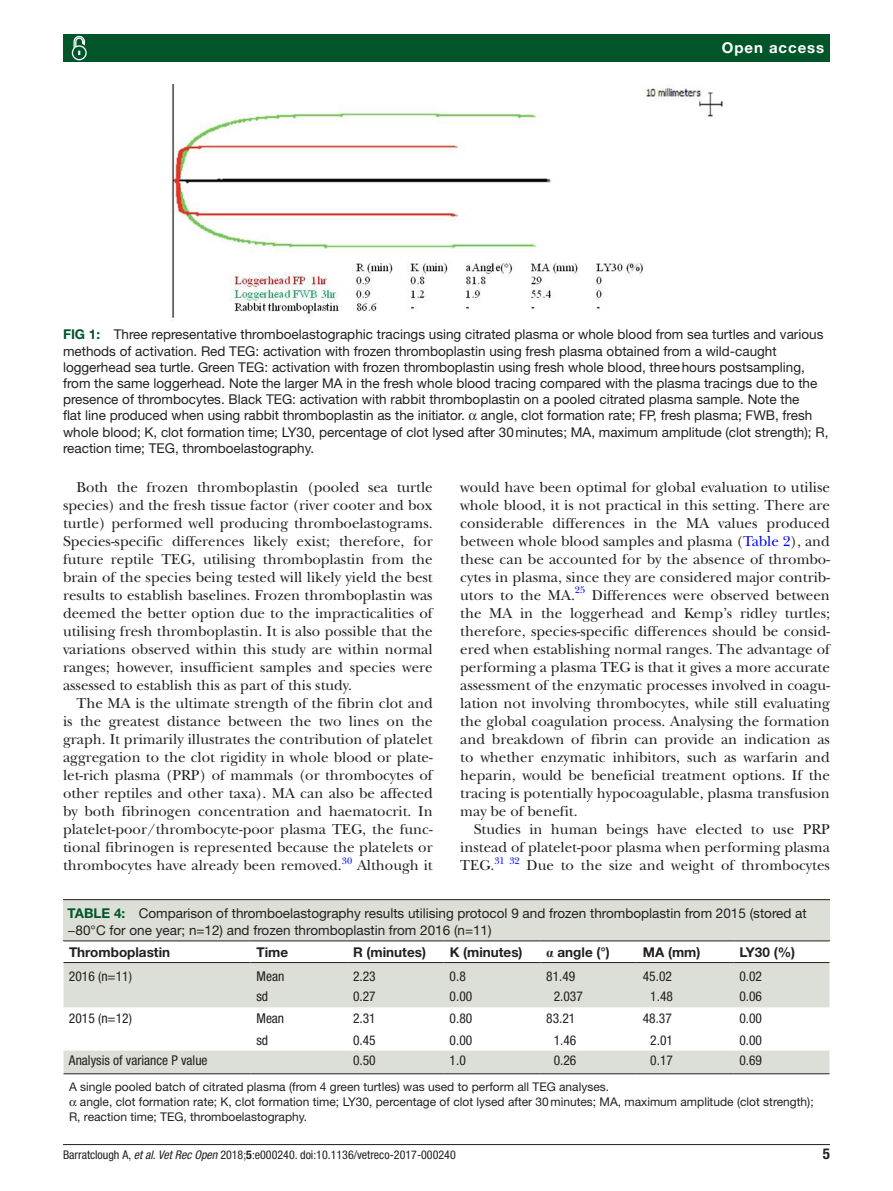
<style>
.page{position:relative;width:893px;height:1191px;background:#fff}
.page>*{position:absolute;margin:0;border:0;box-sizing:border-box;transform-origin:0 0}
.t1{font:15px/18px "New Baskerville";color:#231f20;text-align:justify}
.t2{font:700 15px "Helvetica Neue LT Std";letter-spacing:.065em;color:#fff}
.t3{font:700 condensed 15px "Helvetica Neue LT Std";color:#231f20}
.t4{font:13.5px/16.2px "Helvetica Neue LT Std";color:#231f20}
.t5{font:condensed 13.5px "Helvetica Neue LT Std";color:#231f20}
.t6{font:700 13.5px "Helvetica Neue LT Std";color:#231f20}
.t7{font:12px "Helvetica Neue LT Std";color:#231f20}
.t8{font:condensed 12px "Helvetica Neue LT Std";color:#231f20}
.t9{font:9.9px "New Baskerville";color:#00f}
.s1{font-weight:700;color:#005529}
.s2{color:#00f}
.s3{font-family:"Times New Roman"}
.s4{font-style:italic}
.s5{font-weight:700}
</style>
<div class="page">
<div style="left:63px;top:34px;width:767px;height:27px;background:#005529"></div>
<hr style="left:63px;top:1144px;width:767px;height:1px;background:#231f20">
<svg style="left:71px;top:35px;width:16px;height:26px"></svg>
<img style="left:170px;top:85px;width:553px;height:233px">
<div style="left:63px;top:899px;width:767px;height:222px;background:#dcdfd8"></div>
<hr style="left:63px;top:899px;width:767px;height:1px;background:#231f20">
<svg style="left:64px;top:941px;width:766px;height:180px;fill:#fff"></svg>
<hr style="left:63px;top:940px;width:187px;height:1px;background:#231f20">
<hr style="left:63px;top:962px;width:188px;height:1px;background:#231f20">
<hr style="left:250px;top:940px;width:97px;height:1px;background:#231f20">
<hr style="left:250px;top:962px;width:97px;height:1px;background:#231f20">
<hr style="left:347px;top:940px;width:97px;height:1px;background:#231f20">
<hr style="left:347px;top:962px;width:97px;height:1px;background:#231f20">
<hr style="left:444px;top:940px;width:96px;height:1px;background:#231f20">
<hr style="left:444px;top:962px;width:96px;height:1px;background:#231f20">
<hr style="left:540px;top:940px;width:97px;height:1px;background:#231f20">
<hr style="left:540px;top:962px;width:97px;height:1px;background:#231f20">
<hr style="left:637px;top:940px;width:96px;height:1px;background:#231f20">
<hr style="left:637px;top:962px;width:96px;height:1px;background:#231f20">
<hr style="left:733px;top:940px;width:97px;height:1px;background:#231f20">
<hr style="left:733px;top:962px;width:97px;height:1px;background:#231f20">
<hr style="left:250px;top:1073px;width:97px;height:1px;background:#231f20">
<hr style="left:347px;top:1073px;width:97px;height:1px;background:#231f20">
<hr style="left:444px;top:1073px;width:96px;height:1px;background:#231f20">
<hr style="left:540px;top:1073px;width:97px;height:1px;background:#231f20">
<hr style="left:637px;top:1073px;width:96px;height:1px;background:#231f20">
<hr style="left:63px;top:1073px;width:188px;height:1px;background:#231f20">
<hr style="left:733px;top:1073px;width:97px;height:1px;background:#231f20">
<svg style="left:63px;top:941px;width:1px;height:132px"></svg>
<hr style="left:63px;top:1073px;width:1px;height:48px;background:#fff">
<hr style="left:69px;top:1090px;width:761px;height:2px;background:#fff">
<hr style="left:69px;top:1120px;width:761px;height:2px;background:#fff">
<svg style="left:69px;top:1100px;width:7px;height:6px"></svg>
<p class="t2" style="left:722px;top:39px;width:104px">Open access</p>
<p class="t4" style="left:63px;top:326px;width:767px"><span class="s1">FIG 1:</span> Three representative thromboelastographic tracings using citrated plasma or whole blood from sea turtles and various methods of activation. Red TEG: activation with frozen thromboplastin using fresh plasma obtained from a wild-caught loggerhead sea turtle. Green TEG: activation with frozen thromboplastin using fresh whole blood, threehours postsampling, from the same loggerhead. Note the larger MA in the fresh whole blood tracing compared with the plasma tracings due to the presence of thrombocytes. Black TEG: activation with rabbit thromboplastin on a pooled citrated plasma sample. Note the<br>flat line produced when using rabbit thromboplastin as the initiator. angle, clot formation rate; FP, fresh plasma; FWB, fresh whole blood; K, clot formation time; LY30, percentage of clot lysed after 30minutes; MA, maximum amplitude (clot strength); R, reaction time; TEG, thromboelastography.</p>
<p class="t1" style="left:63px;top:478px;width:371px;text-indent:14px">Both the frozen thromboplastin (pooled sea turtle species) and the fresh tissue factor (river cooter and box turtle) performed well producing thromboelastograms.<br>Species-specific differences likely exist; therefore, for future reptile TEG, utilising thromboplastin from the brain of the species being tested will likely yield the best results to establish baselines. Frozen thromboplastin was deemed the better option due to the impracticalities of utilising fresh thromboplastin. It is also possible that the variations observed within this study are within normal ranges; however, insufficient samples and species were assessed to establish this as part of this study.</p>
<p class="t1" style="left:63px;top:694px;width:371px;text-indent:14px">The MA is the ultimate strength of the fibrin clot and is the greatest distance between the two lines on the graph. It primarily illustrates the contribution of platelet aggregation to the clot rigidity in whole blood or plate&shy;let-rich plasma (PRP) of mammals (or thrombocytes of other reptiles and other taxa). MA can also be affected by both fibrinogen concentration and haematocrit. In platelet-poor/thrombocyte-poor plasma TEG, the func&shy;tional fibrinogen is represented because the platelets or thrombocytes have already been removed.</p>
<p class="t9" style="left:342px;top:854px;width:12px">30</p>
<p class="t1" style="left:357px;top:856px;width:77px">Although it</p>
<p class="t1" style="left:460px;top:478px;width:371px">would have been optimal for global evaluation to utilise whole blood, it is not practical in this setting. There are considerable differences in the MA values produced between whole blood samples and plasma (<span class="s2">Table 2</span>), and these can be accounted for by the absence of thrombo&shy;cytes in plasma, since they are considered major contrib&shy;utors to the MA.</p>
<p class="t9" style="left:575px;top:584px;width:12px">25</p>
<p class="t1" style="left:460px;top:586px;width:371px;text-indent:132px">Differences were observed between the MA in the loggerhead and Kemp’s ridley turtles; therefore, species-specific differences should be consid&shy;ered when establishing normal ranges. The advantage of performing a plasma TEG is that it gives a more accurate assessment of the enzymatic processes involved in coagu&shy;lation not involving thrombocytes, while still evaluating the global coagulation process. Analysing the formation and breakdown of fibrin can provide an indication as to whether enzymatic inhibitors, such as warfarin and heparin, would be beneficial treatment options. If the tracing is potentially hypocoagulable, plasma transfusion may be of benefit.</p>
<p class="t1" style="left:460px;top:820px;width:371px;text-indent:14px">Studies in human beings have elected to use PRP instead of platelet-poor plasma when performing plasma TEG.</p>
<p class="t9" style="left:494px;top:854px;width:27px">31 32</p>
<p class="t1" style="left:527px;top:856px;width:305px">Due to the size and weight of thrombocytes</p>
<p class="t4" style="left:68px;top:904px;width:741px"><span class="s1">TABLE 4:</span> Comparison of thromboelastography results utilising protocol 9 and frozen thromboplastin from 2015 (stored at −80°C for one year; n=12) and frozen thromboplastin from 2016 (n=11)</p>
<p class="t6" style="left:69px;top:943px;width:103px">Thromboplastin</p>
<p class="t6" style="left:257px;top:943px;width:33px">Time</p>
<p class="t6" style="left:353px;top:943px;width:74px">R (minutes)</p>
<p class="t6" style="left:450px;top:943px;width:74px">K (minutes)</p>
<p class="t6" style="left:546px;top:943px;width:65px"><span class="s3">α</span> angle (°)</p>
<p class="t6" style="left:643px;top:943px;width:59px">MA (mm)</p>
<p class="t6" style="left:739px;top:943px;width:57px">LY30 (%)</p>
<p class="t5" style="left:69px;top:968px;width:64px">2016 (n=11)</p>
<p class="t5" style="left:256px;top:968px;width:29px">Mean</p>
<p class="t5" style="left:353px;top:968px;width:24px">2.23</p>
<p class="t5" style="left:450px;top:968px;width:18px">0.8</p>
<p class="t5" style="left:546px;top:968px;width:31px">81.49</p>
<p class="t5" style="left:643px;top:968px;width:31px">45.02</p>
<p class="t5" style="left:739px;top:968px;width:24px">0.02</p>
<p class="t5" style="left:256px;top:988px;width:13px">sd</p>
<p class="t5" style="left:353px;top:988px;width:24px">0.27</p>
<p class="t5" style="left:450px;top:988px;width:24px">0.00</p>
<p class="t5" style="left:554px;top:988px;width:31px">2.037</p>
<p class="t5" style="left:650px;top:988px;width:24px">1.48</p>
<p class="t5" style="left:739px;top:988px;width:24px">0.06</p>
<p class="t5" style="left:69px;top:1010px;width:64px">2015 (n=12)</p>
<p class="t5" style="left:256px;top:1010px;width:29px">Mean</p>
<p class="t5" style="left:353px;top:1010px;width:24px">2.31</p>
<p class="t5" style="left:450px;top:1010px;width:24px">0.80</p>
<p class="t5" style="left:546px;top:1010px;width:31px">83.21</p>
<p class="t5" style="left:643px;top:1010px;width:31px">48.37</p>
<p class="t5" style="left:739px;top:1010px;width:24px">0.00</p>
<p class="t5" style="left:256px;top:1032px;width:13px">sd</p>
<p class="t5" style="left:353px;top:1032px;width:24px">0.45</p>
<p class="t5" style="left:450px;top:1032px;width:24px">0.00</p>
<p class="t5" style="left:554px;top:1032px;width:24px">1.46</p>
<p class="t5" style="left:650px;top:1032px;width:24px">2.01</p>
<p class="t5" style="left:739px;top:1032px;width:24px">0.00</p>
<p class="t5" style="left:69px;top:1052px;width:140px">Analysis of variance P value</p>
<p class="t5" style="left:353px;top:1052px;width:24px">0.50</p>
<p class="t5" style="left:450px;top:1052px;width:18px">1.0</p>
<p class="t5" style="left:554px;top:1052px;width:24px">0.26</p>
<p class="t5" style="left:650px;top:1052px;width:24px">0.17</p>
<p class="t5" style="left:739px;top:1052px;width:24px">0.69</p>
<p class="t7" style="left:69px;top:1080px;width:542px">A single pooled batch of citrated plasma (from 4 green turtles) was used to perform all TEG analyses.</p>
<p class="t7" style="left:80px;top:1095px;width:735px">angle, clot formation rate; K, clot formation time; LY30, percentage of clot lysed after 30minutes; MA, maximum amplitude (clot strength);</p>
<p class="t7" style="left:69px;top:1110px;width:240px">R, reaction time; TEG, thromboelastography.</p>
<p class="t8" style="left:63px;top:1148px;width:394px">Barratclough A, <span class="s4">et al</span>. <span class="s4">Vet Rec Open</span> 2018;<span class="s5">5</span>:e000240. doi:10.1136/vetreco-2017-000240</p>
<p class="t3" style="left:823px;top:1144px;width:9px">5</p>
</div>
